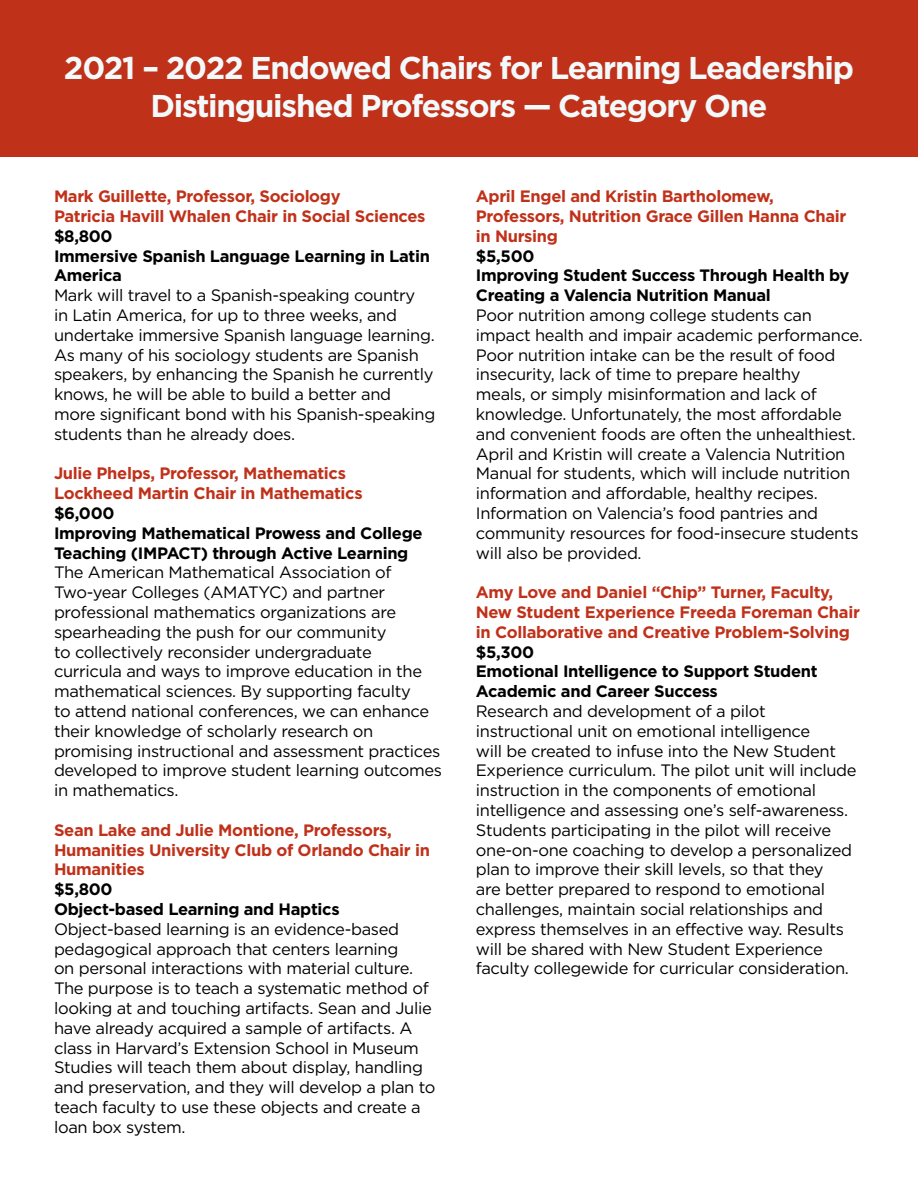
<style>
.page{position:relative;width:918px;height:1188px;background:#fff}
.page>*{position:absolute;margin:0;border:0;box-sizing:border-box;transform-origin:0 0}
.t1{font:700 31.5px/37.8px "Gotham";letter-spacing:-.04em;color:#f2f9fa;text-align:center}
.t2{font:16.5px/19.8px "Gotham";letter-spacing:-.02em;color:#000}
.t3{font:700 16.5px/19.8px "Gotham";letter-spacing:-.02em;color:#c0311a}
.t4{font:700 16.5px/19.8px "Gotham";letter-spacing:-.02em;color:#000}
</style>
<div class="page">
<div style="left:0;top:0;width:918px;height:157px;background:#c0311a"></div>
<h1 class="t1" style="left:64px;top:49px;width:792px">2021 – 2022 Endowed Chairs for Learning Leadership<br>Distinguished Professors — Category One</h1>
<p class="t3" style="left:54px;top:186px;width:373px">Mark Guillette, Professor, Sociology<br>Patricia Havill Whalen Chair in Social Sciences</p>
<p class="t4" style="left:54px;top:226px;width:378px">$8,800<br>Immersive Spanish Language Learning in Latin<br>America</p>
<p class="t2" style="left:54px;top:285px;width:383px">Mark will travel to a Spanish-speaking country<br>in Latin America, for up to three weeks, and undertake immersive Spanish language learning.<br>As many of his sociology students are Spanish speakers, by enhancing the Spanish he currently knows, he will be able to build a better and more significant bond with his Spanish-speaking students than he already does.</p>
<p class="t3" style="left:54px;top:464px;width:310px">Julie Phelps, Professor, Mathematics<br>Lockheed Martin Chair in Mathematics</p>
<p class="t4" style="left:54px;top:503px;width:370px">$6,000<br>Improving Mathematical Prowess and College<br>Teaching (IMPACT) through Active Learning</p>
<p class="t2" style="left:54px;top:563px;width:390px">The American Mathematical Association of Two-year Colleges (AMATYC) and partner professional mathematics organizations are spearheading the push for our community<br>to collectively reconsider undergraduate curricula and ways to improve education in the mathematical sciences. By supporting faculty<br>to attend national conferences, we can enhance their knowledge of scholarly research on promising instructional and assessment practices developed to improve student learning outcomes in mathematics.</p>
<p class="t3" style="left:54px;top:820px;width:378px">Sean Lake and Julie Montione, Professors,<br>Humanities University Club of Orlando Chair in<br>Humanities</p>
<p class="t4" style="left:54px;top:879px;width:287px">$5,800<br>Object-based Learning and Haptics</p>
<p class="t2" style="left:54px;top:919px;width:383px">Object-based learning is an evidence-based pedagogical approach that centers learning<br>on personal interactions with material culture.<br>The purpose is to teach a systematic method of looking at and touching artifacts. Sean and Julie have already acquired a sample of artifacts. A class in Harvard’s Extension School in Museum Studies will teach them about display, handling and preservation, and they will develop a plan to teach faculty to use these objects and create a loan box system.</p>
<p class="t3" style="left:476px;top:186px;width:372px">April Engel and Kristin Bartholomew,<br>Professors, Nutrition Grace Gillen Hanna Chair in Nursing</p>
<p class="t4" style="left:476px;top:246px;width:375px">$5,500<br>Improving Student Success Through Health by<br>Creating a Valencia Nutrition Manual</p>
<p class="t2" style="left:476px;top:305px;width:388px">Poor nutrition among college students can impact health and impair academic performance.<br>Poor nutrition intake can be the result of food insecurity, lack of time to prepare healthy<br>meals, or simply misinformation and lack of knowledge. Unfortunately, the most affordable and convenient foods are often the unhealthiest.<br>April and Kristin will create a Valencia Nutrition Manual for students, which will include nutrition information and affordable, healthy recipes.<br>Information on Valencia’s food pantries and community resources for food-insecure students will also be provided.</p>
<p class="t3" style="left:476px;top:582px;width:386px">Amy Love and Daniel “Chip” Turner, Faculty,<br>New Student Experience Freeda Foreman Chair in Collaborative and Creative Problem-Solving</p>
<p class="t4" style="left:476px;top:642px;width:343px">$5,300<br>Emotional Intelligence to Support Student<br>Academic and Career Success</p>
<p class="t2" style="left:476px;top:701px;width:382px">Research and development of a pilot instructional unit on emotional intelligence<br>will be created to infuse into the New Student Experience curriculum. The pilot unit will include instruction in the components of emotional intelligence and assessing one’s self-awareness.<br>Students participating in the pilot will receive one-on-one coaching to develop a personalized plan to improve their skill levels, so that they<br>are better prepared to respond to emotional challenges, maintain social relationships and express themselves in an effective way. Results will be shared with New Student Experience faculty collegewide for curricular consideration.</p>
</div>
